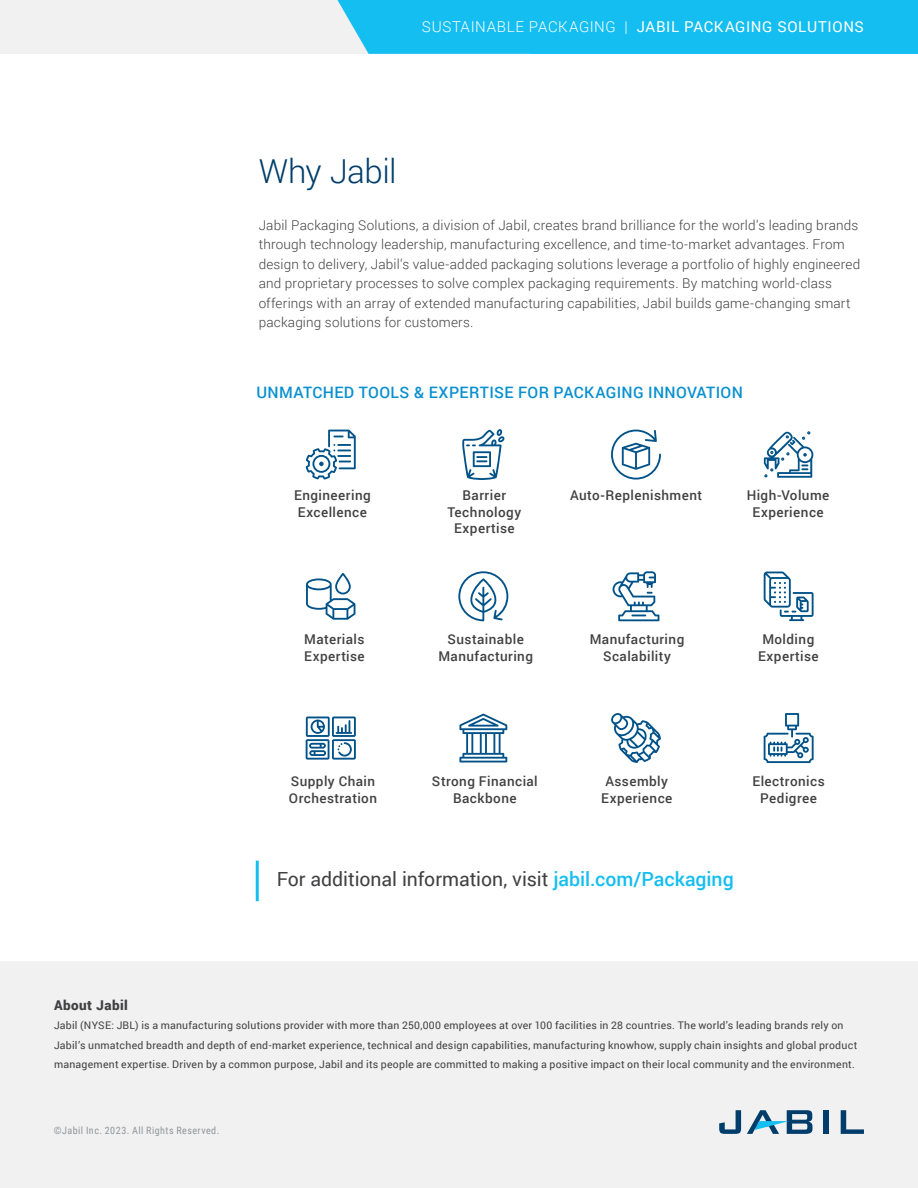
<style>
.page{position:relative;width:918px;height:1188px;background:#fff}
.page>*{position:absolute;margin:0;border:0;box-sizing:border-box;transform-origin:0 0}
.Header_-_Main{font:300 33px "Roboto";letter-spacing:-.015em;color:#003d6b}
.Call_to_Action{font:19.5px "Roboto";letter-spacing:-.005em;color:#414042}
.Paragraph_Header_-_L{font:500 15.75px "Roboto";letter-spacing:.02em;color:#0990cf}
.Running_Header{font:15px "Roboto";letter-spacing:.04em;color:#fff}
.Body{font:300 13.5px/19.5px "Roboto";letter-spacing:.015em;color:#414042}
.Body-2{font:500 13.5px/16.5px "Roboto";letter-spacing:.035em;color:#414042;text-align:center}
.t1{font:900 13.5px "Roboto";letter-spacing:.035em;color:#414042}
.t2{font:10.5px/19.5px "Roboto";letter-spacing:.02em;color:#414042}
.t3{font:10.2px "Roboto Condensed";letter-spacing:.045em;color:#939598}
.s1{font-weight:300}
.s2{font-weight:500;color:#15bef0}
</style>
<div class="page">
<div style="left:0;top:961px;width:918px;height:227px;background:#f1f1f2"></div>
<svg style="left:719px;top:1110px;width:22px;height:24px"></svg>
<div style="left:823px;top:1110px;width:6px;height:24px;background:#003d6b"></div>
<svg style="left:841px;top:1110px;width:23px;height:24px"></svg>
<svg style="left:747px;top:1110px;width:65px;height:24px"></svg>
<svg style="left:611px;top:430px;width:50px;height:50px"></svg>
<hr style="left:256px;top:861px;width:3px;height:40px;background:#15bef0">
<svg style="left:306px;top:430px;width:50px;height:50px"></svg>
<svg style="left:462px;top:429px;width:43px;height:51px"></svg>
<svg style="left:764px;top:431px;width:49px;height:47px"></svg>
<div style="left:0;top:0;width:530px;height:54px;background:#f1f1f2"></div>
<div style="left:337px;top:0;width:581px;height:54px;background:#15bef0"></div>
<svg style="left:613px;top:571px;width:46px;height:50px"></svg>
<svg style="left:306px;top:573px;width:49px;height:47px"></svg>
<svg style="left:458px;top:571px;width:50px;height:50px"></svg>
<svg style="left:763px;top:571px;width:41px;height:51px"></svg>
<svg style="left:764px;top:572px;width:50px;height:49px"></svg>
<svg style="left:611px;top:713px;width:50px;height:50px"></svg>
<svg style="left:306px;top:717px;width:50px;height:43px"></svg>
<div style="left:456px;top:711px;width:54px;height:54px;background:linear-gradient(to right,#feffff,#feffff)"></div>
<svg style="left:459px;top:714px;width:48px;height:48px"></svg>
<svg style="left:764px;top:713px;width:50px;height:50px"></svg>
<p class="Running_Header" style="left:422px;top:17px;width:444px"><span class="s1">SUSTAINABLE PACKAGING |</span> JABIL PACKAGING SOLUTIONS</p>
<p class="Header_-_Main" style="left:259px;top:148px;width:139px">Why Jabil</p>
<p class="Body" style="left:259px;top:215px;width:603px">Jabil Packaging Solutions, a division of Jabil, creates brand brilliance for the world’s leading brands through technology leadership, manufacturing excellence, and time-to-market advantages. From design to delivery, Jabil’s value-added packaging solutions leverage a portfolio of highly engineered and proprietary processes to solve complex packaging requirements. By matching world-class offerings with an array of extended manufacturing capabilities, Jabil builds game-changing smart packaging solutions for customers.</p>
<p class="Paragraph_Header_-_L" style="left:256px;top:381px;width:488px">UNMATCHED TOOLS &amp; EXPERTISE FOR PACKAGING INNOVATION</p>
<p class="Body-2" style="left:294px;top:486px;width:78px;text-align:left">Engineering<br>Excellence</p>
<p class="Body-2" style="left:447px;top:486px;width:75px">Barrier<br>Technology<br>Expertise</p>
<p class="Body-2" style="left:570px;top:486px;width:134px">Auto-Replenishment</p>
<p class="Body-2" style="left:747px;top:486px;width:84px">High-Volume<br>Experience</p>
<p class="Body-2" style="left:304px;top:631px;width:62px;text-align:left">Materials<br>Expertise</p>
<p class="Body-2" style="left:438px;top:631px;width:96px">Sustainable<br>Manufacturing</p>
<p class="Body-2" style="left:590px;top:631px;width:96px">Manufacturing<br>Scalability</p>
<p class="Body-2" style="left:758px;top:631px;width:62px">Molding<br>Expertise</p>
<p class="Body-2" style="left:289px;top:773px;width:90px;text-align:left">Supply Chain<br>Orchestration</p>
<p class="Body-2" style="left:432px;top:773px;width:107px">Strong Financial<br>Backbone</p>
<p class="Body-2" style="left:601px;top:773px;width:73px">Assembly<br>Experience</p>
<p class="Body-2" style="left:752px;top:773px;width:74px">Electronics<br>Pedigree</p>
<p class="Call_to_Action" style="left:277px;top:865px;width:459px">For additional information, visit <span class="s2">jabil.com/Packaging</span></p>
<p class="t1" style="left:54px;top:995px;width:75px">About Jabil</p>
<p class="t2" style="left:54px;top:1015px;width:805px">Jabil (NYSE: JBL) is a manufacturing solutions provider with more than 250,000 employees at over 100 facilities in 28 countries. The world’s leading brands rely on<br>Jabil’s unmatched breadth and depth of end-market experience, technical and design capabilities, manufacturing knowhow, supply chain insights and global product management expertise. Driven by a common purpose, Jabil and its people are committed to making a positive impact on their local community and the environment.</p>
<p class="t3" style="left:54px;top:1123px;width:167px">©Jabil Inc. 2023. All Rights Reserved.</p>
</div>
